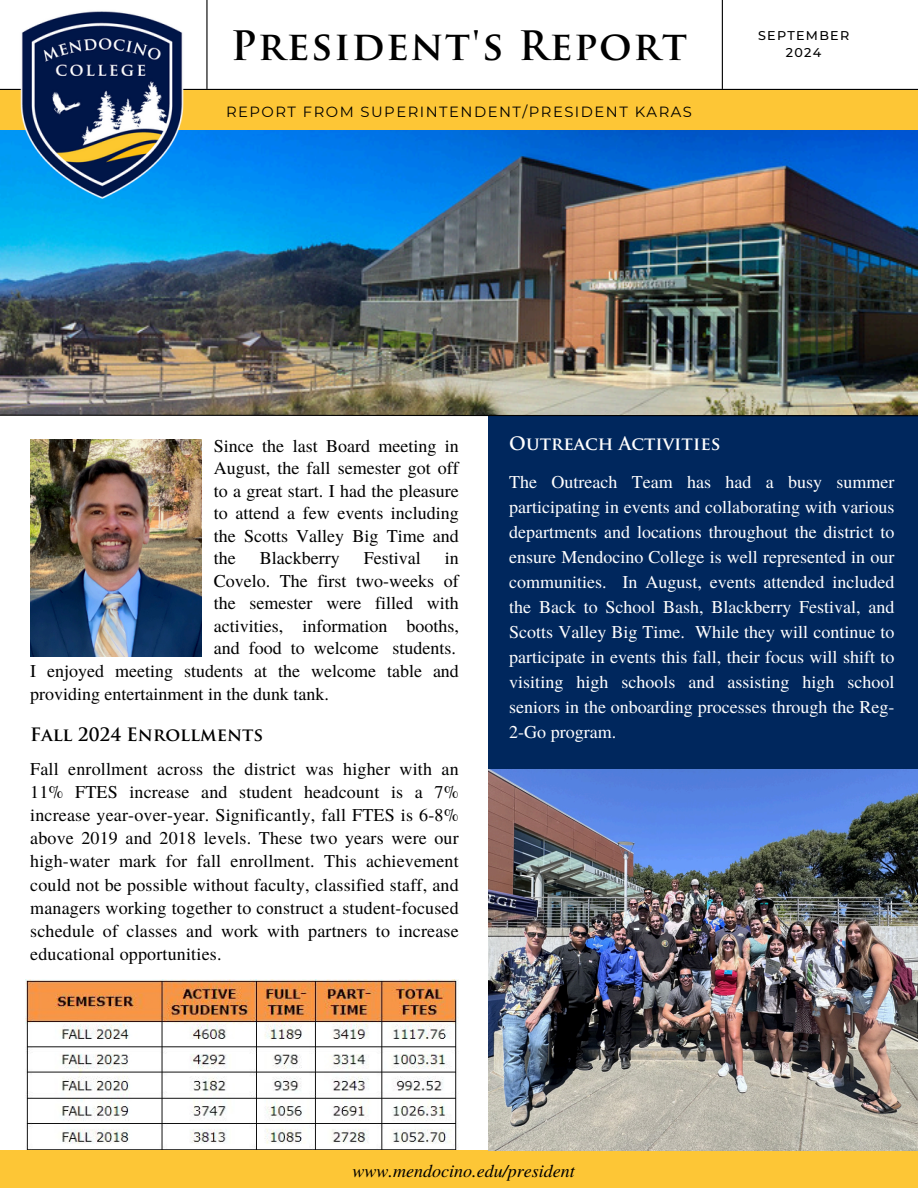
<style>
.page{position:relative;width:918px;height:1188px;background:#fff}
.page>*{position:absolute;margin:0;border:0;box-sizing:border-box;transform-origin:0 0}
.t1{font:700 39.45px "Trajan Pro";letter-spacing:.04em;color:#000}
.t2{font:18px/22.5px "Te X Gyre Termes";color:#000;text-align:justify}
.t3{font:18px/25px "Te X Gyre Termes";color:#fff;text-align:justify}
.t4{font:italic 18px "Te X Gyre Termes";color:#000}
.t5{font:700 18px "Trajan Pro";color:#000}
.t6{font:700 18px "Trajan Pro";color:#fff}
.t7{font:14.7px "Montserrat";letter-spacing:.1em;color:#000}
.t8{font:500 12.75px "Montserrat";letter-spacing:.1em;color:#000}
</style>
<div class="page">
<div style="left:0;top:90px;width:918px;height:42px;background:#fdc636"></div>
<hr style="left:0;top:89px;width:918px;height:1px;background:#000">
<hr style="left:206px;top:0;width:2px;height:89px;background:#000">
<hr style="left:722px;top:0;width:1px;height:89px;background:#000">
<div style="left:489px;top:414px;width:429px;height:774px;background:#00275d"></div>
<img style="left:25px;top:979px;width:434px;height:171px">
<div style="left:0;top:1150px;width:918px;height:38px;background:#fdc636"></div>
<img style="left:0;top:130px;width:918px;height:284px">
<img style="left:30px;top:439px;width:171px;height:217px">
<svg style="left:0;top:414px;width:918px;height:3px"></svg>
<img style="left:2px;top:11px;width:199px;height:194px">
<img style="left:489px;top:769px;width:429px;height:381px">
<p class="t1" style="left:231px;top:30px;width:458px">President's Report</p>
<h2 class="t7" style="left:226px;top:103px;width:467px">REPORT FROM SUPERINTENDENT/PRESIDENT KARAS</h2>
<p class="t8" style="left:758px;top:28px;width:93px">SEPTEMBER</p>
<p class="t8" style="left:786px;top:45px;width:37px">2024</p>
<p class="t2" style="left:214px;top:434px;width:247px">Since the last Board meeting in August, the fall semester got off to a great start. I had the pleasure to attend a few events including the Scotts Valley Big Time and the</p>
<p class="t2" style="left:260px;top:546px;width:81px">Blackberry</p>
<p class="t2" style="left:364px;top:546px;width:59px">Festival</p>
<p class="t2" style="left:214px;top:546px;width:247px;text-indent:231px">in Covelo. The first two-weeks of the semester were filled with activities, information booths, and food to welcome students.</p>
<p class="t2" style="left:30px;top:658px;width:430px;line-height:23.1px">I enjoyed meeting students at the welcome table and providing entertainment in the dunk tank.</p>
<p class="t5" style="left:30px;top:727px;width:235px">Fall 2024 Enrollments</p>
<h3 class="t2" style="left:30px;top:756px;width:430px;line-height:23.1px">Fall enrollment across the district was higher with an 11% FTES increase and student headcount is a 7% increase year-over-year. Significantly, fall FTES is 6-8% above 2019 and 2018 levels. These two years were our high-water mark for fall enrollment. This achievement could not be possible without faculty, classified staff, and managers working together to construct a student-focused schedule of classes and work with partners to increase educational opportunities.</h3>
<h3 class="t6" style="left:509px;top:437px;width:213px">Outreach Activities</h3>
<h2 class="t3" style="left:509px;top:468px;width:387px">The Outreach Team has had a busy summer participating in events and collaborating with various departments and locations throughout the district to ensure Mendocino College is well represented in our communities. In August, events attended included the Back to School Bash, Blackberry Festival, and Scotts Valley Big Time. While they will continue to participate in events this fall, their focus will shift to visiting high schools and assisting high school seniors in the onboarding processes through the Reg-2-Go program.</h2>
<p class="t4" style="left:353px;top:1158px;width:224px">www.mendocino.edu/president</p>
</div>
